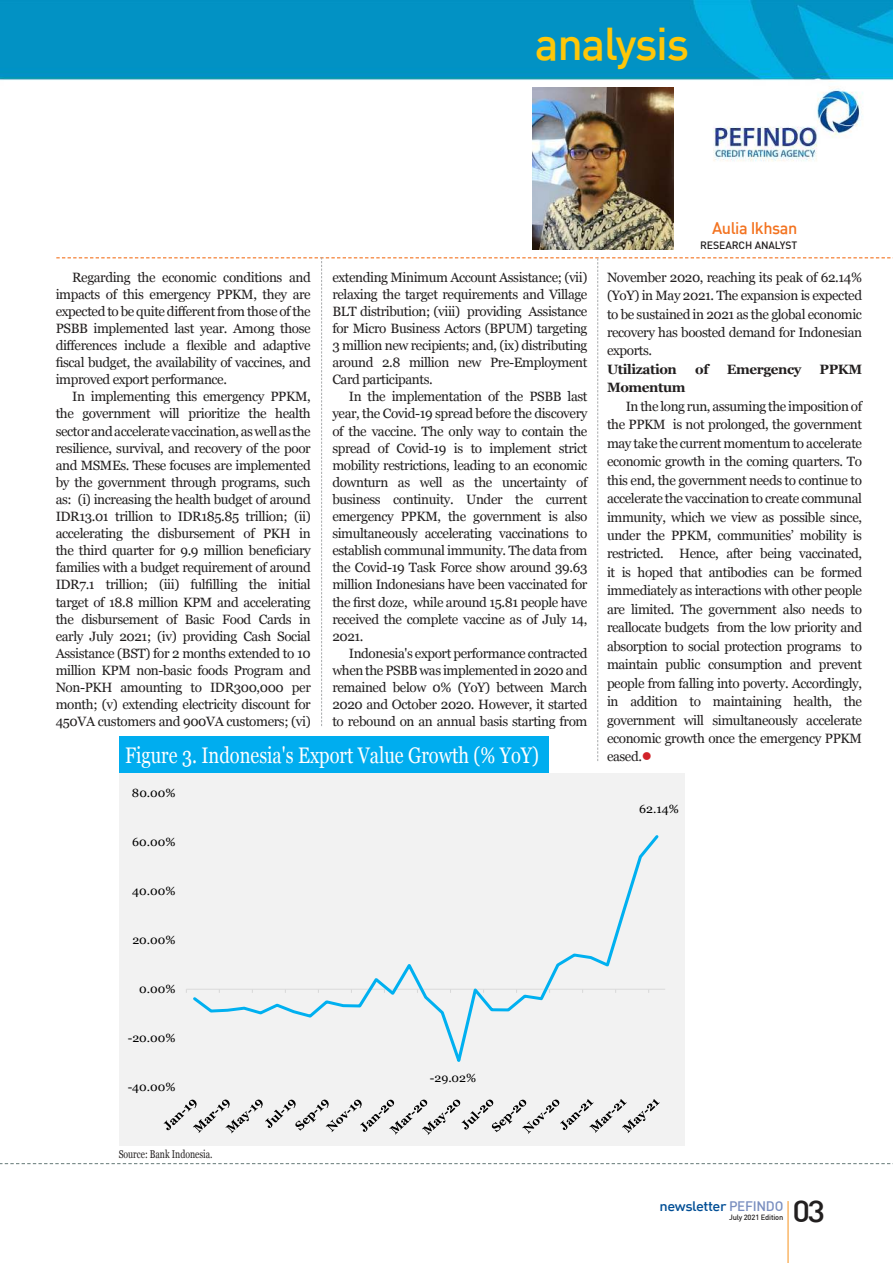
<style>
.page{position:relative;width:893px;height:1263px;background:#fff}
.page>*{position:absolute;margin:0;border:0;box-sizing:border-box;transform-origin:0 0}
.t1{font:500 45px "DIN";letter-spacing:-.03em;color:#ffc708}
.t2{font:500 30px "DIN";color:#221f1f;scale:1.11 1}
.t3{font:22.5px "Georgia";color:#fff;scale:.81 1}
.t4{font:500 16.5px "DIN";letter-spacing:-.03em;color:#f37320}
.t5{font:13.5px/17.1px "Georgia";letter-spacing:-.03em;color:#221f1f;text-align:justify}
.t6{font:700 13.5px "Georgia";letter-spacing:-.03em;color:#221f1f}
.t7{font:500 13.5px "DIN";letter-spacing:-.03em;color:#004e95;scale:1.09 1}
.t8{font:11.85px "Georgia";color:#000;scale:1.04 1}
.t9{font:11.25px "Georgia";color:#221f1f;scale:.77 1}
.t10{font:500 10.5px "DIN";letter-spacing:-.01em;color:#221f1f}
.t11{font:500 7.5px "DIN";letter-spacing:-.02em;color:#221f1f}
.s1{color:#d12229}
.s2{color:#798ebf}
</style>
<div class="page">
<img style="left:0;top:0;width:893px;height:250px">
<svg style="left:0;top:1163px;width:893px;height:1px"></svg>
<hr style="left:788px;top:1201px;width:1px;height:62px;background:#f7931d">
<svg style="left:56px;top:257px;width:837px;height:504px"></svg>
<img style="left:532px;top:87px;width:141px;height:163px">
<div style="left:119px;top:737px;width:430px;height:36px;background:#00adef"></div>
<div style="left:119px;top:773px;width:566px;height:372px;background:#f2f2f2"></div>
<hr style="left:186px;top:989px;width:479px;height:1px;background:#d9d9d9">
<svg style="left:193px;top:835px;width:466px;height:227px"></svg>
<svg style="left:164px;top:1099px;width:496px;height:36px"></svg>
<h1 class="t1" style="left:535px;top:24px;width:156px">analysis</h1>
<p class="t4" style="left:712px;top:221px;width:87px">Aulia Ikhsan</p>
<p class="t10" style="left:700px;top:241px;width:99px">RESEARCH ANALYST</p>
<p class="t5" style="left:56px;top:269px;width:257px;text-indent:16px">Regarding the economic conditions and impacts of this emergency PPKM, they are expected to be quite different from those of the PSBB implemented last year. Among those differences include a flexible and adaptive fiscal budget, the availability of vaccines, and improved export performance.</p>
<p class="t5" style="left:56px;top:389px;width:257px;text-indent:16px">In implementing this emergency PPKM, the government will prioritize the health sector and accelerate vaccination, as well as the resilience, survival, and recovery of the poor and MSMEs. These focuses are implemented by the government through programs, such as: (i) increasing the health budget of around IDR13.01 trillion to IDR185.85 trillion; (ii) accelerating the disbursement of PKH in the third quarter for 9.9 million beneficiary families with a budget requirement of around IDR7.1 trillion; (iii) fulfilling the initial target of 18.8 million KPM and accelerating the disbursement of Basic Food Cards in early July 2021; (iv) providing Cash Social Assistance (BST) for 2 months extended to 10 million KPM non-basic foods Program and Non-PKH amounting to IDR300,000 per month; (v) extending electricity discount for 450VA customers and 900VA customers; (vi)</p>
<p class="t5" style="left:332px;top:269px;width:257px">extending Minimum Account Assistance; (vii) relaxing the target requirements and Village BLT distribution; (viii) providing Assistance for Micro Business Actors (BPUM) targeting 3 million new recipients; and, (ix) distributing around 2.8 million new Pre-Employment Card participants.</p>
<p class="t5" style="left:332px;top:389px;width:257px;text-indent:16px">In the implementation of the PSBB last year, the Covid-19 spread before the discovery of the vaccine. The only way to contain the spread of Covid-19 is to implement strict mobility restrictions, leading to an economic downturn as well as the uncertainty of business continuity. Under the current emergency PPKM, the government is also simultaneously accelerating vaccinations to establish communal immunity. The data from the Covid-19 Task Force show around 39.63 million Indonesians have been vaccinated for the first doze, while around 15.81 people have received the complete vaccine as of July 14, 2021.</p>
<p class="t5" style="left:332px;top:646px;width:257px;text-indent:16px">Indonesia's export performance contracted when the PSBB was implemented in 2020 and remained below 0% (YoY) between March 2020 and October 2020. However, it started to rebound on an annual basis starting from</p>
<h3 class="t3" style="left:125px;top:741px;width:512px">Figure 3. Indonesia's Export Value Growth (% YoY)</h3>
<p class="t8" style="left:132px;top:785px;width:43px">80.00%</p>
<p class="t8" style="left:132px;top:834px;width:43px">60.00%</p>
<p class="t8" style="left:132px;top:883px;width:43px">40.00%</p>
<p class="t8" style="left:132px;top:933px;width:43px">20.00%</p>
<p class="t8" style="left:139px;top:982px;width:36px">0.00%</p>
<p class="t8" style="left:128px;top:1031px;width:47px">-20.00%</p>
<p class="t8" style="left:128px;top:1080px;width:48px">-40.00%</p>
<p class="t8" style="left:430px;top:1070px;width:46px">-29.02%</p>
<p class="t5" style="left:607px;top:269px;width:257px;line-height:18.5px">November 2020, reaching its peak of 62.14% (YoY) in May 2021. The expansion is expected to be sustained in 2021 as the global economic recovery has boosted demand for Indonesian exports.</p>
<p class="t6" style="left:607px;top:364px;width:71px">Utilization</p>
<p class="t6" style="left:695px;top:364px;width:15px">of</p>
<p class="t6" style="left:727px;top:364px;width:76px">Emergency</p>
<p class="t6" style="left:820px;top:364px;width:44px">PPKM</p>
<p class="t6" style="left:607px;top:382px;width:80px">Momentum</p>
<p class="t5" style="left:607px;top:398px;width:257px;line-height:18.5px;text-indent:19px">In the long run, assuming the imposition of the PPKM is not prolonged, the government may take the current momentum to accelerate economic growth in the coming quarters. To this end, the government needs to continue to accelerate the vaccination to create communal immunity, which we view as possible since, under the PPKM, communities’ mobility is restricted. Hence, after being vaccinated, it is hoped that antibodies can be formed immediately as interactions with other people are limited. The government also needs to reallocate budgets from the low priority and absorption to social protection programs to maintain public consumption and prevent people from falling into poverty. Accordingly, in addition to maintaining health, the government will simultaneously accelerate economic growth once the emergency PPKM eased.<span class="s1">●</span></p>
<p class="t8" style="left:639px;top:802px;width:39px">62.14%</p>
<p class="t9" style="left:119px;top:1150px;width:123px">Source: Bank Indonesia.</p>
<p class="t7" style="left:659px;top:1200px;width:115px">newsletter <span class="s2">PEFINDO</span></p>
<p class="t11" style="left:729px;top:1214px;width:56px">July 2021 Edition</p>
<h2 class="t2" style="left:792px;top:1198px;width:31px">03</h2>
</div>
